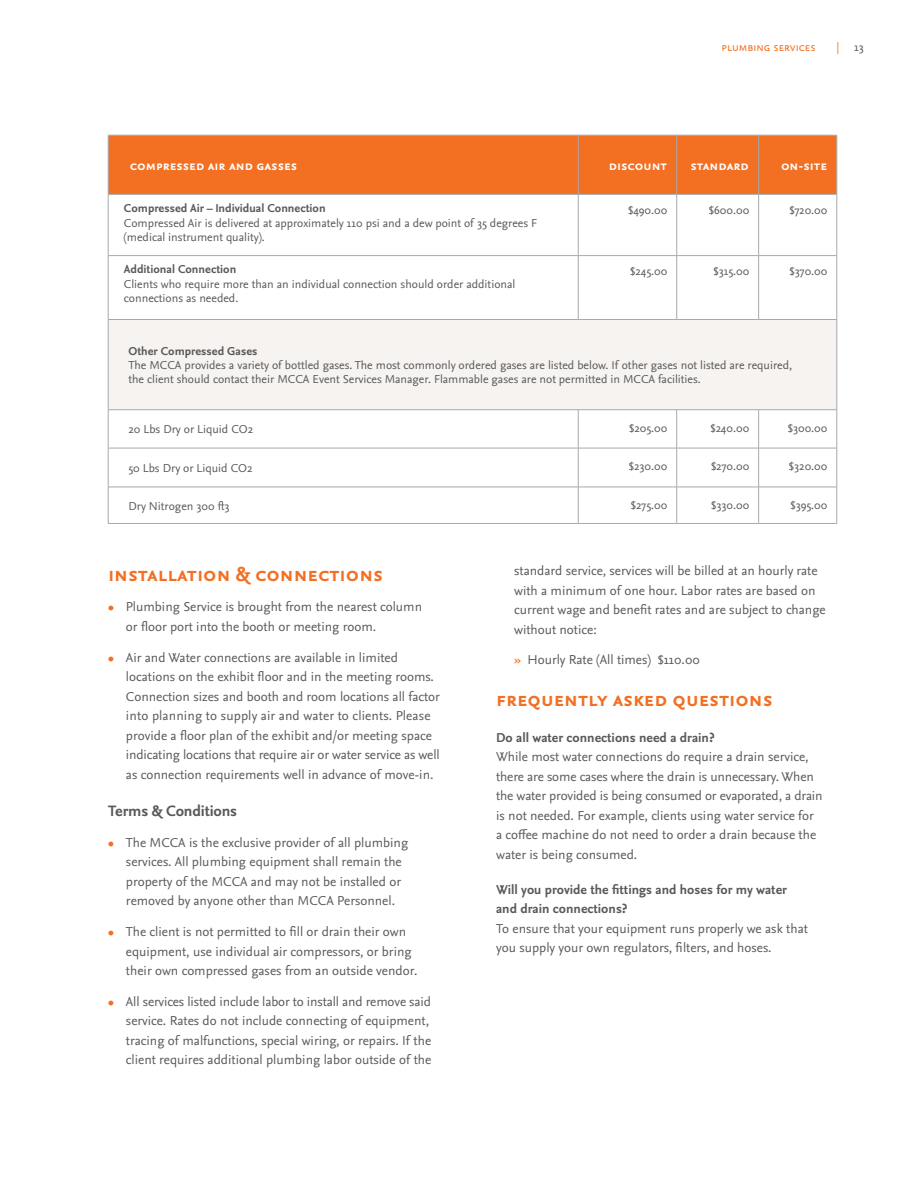
<style>
.page{position:relative;width:918px;height:1188px;background:#fff}
.page>*{position:absolute;margin:0;border:0;box-sizing:border-box;transform-origin:0 0}
.t1{font:700 21px "Nexus Sans Pro";color:#f36f21}
.t2{font:700 15.75px "Nexus Sans Pro";color:#58595b}
.t3{font:13.5px/19.5px "Nexus Sans Pro";color:#58595b}
.t4{font:700 13.5px/19.5px "Nexus Sans Pro";color:#58595b}
.t5{font:700 13.5px "Nexus Sans Pro";color:#fff}
.t6{font:12px/14.4px "Nexus Sans Pro";color:#58595b}
.t7{font:700 12px "Nexus Sans Pro";color:#58595b}
.t8{font:12px "Nexus Sans Pro";color:#f36f21}
.s1{color:#f36f21}
.s2{font-weight:700;color:#f36f21}
</style>
<div class="page">
<div style="left:109px;top:136px;width:728px;height:58px;background:#f36f21"></div>
<svg style="left:579px;top:195px;width:258px;height:328px"></svg>
<div style="left:108px;top:320px;width:729px;height:90px;background:#f6f3f0"></div>
<hr style="left:578px;top:135px;width:1px;height:59px;background:#a7a9ac">
<hr style="left:676px;top:135px;width:1px;height:59px;background:#a7a9ac">
<hr style="left:676px;top:195px;width:1px;height:60px;background:#a7a9ac">
<hr style="left:108px;top:255px;width:470px;height:1px;background:#a7a9ac">
<hr style="left:578px;top:255px;width:99px;height:1px;background:#a7a9ac">
<hr style="left:677px;top:255px;width:82px;height:1px;background:#a7a9ac">
<hr style="left:676px;top:256px;width:1px;height:63px;background:#a7a9ac">
<hr style="left:759px;top:255px;width:78px;height:1px;background:#a7a9ac">
<hr style="left:676px;top:410px;width:1px;height:38px;background:#a7a9ac">
<hr style="left:108px;top:448px;width:470px;height:1px;background:#a7a9ac">
<hr style="left:578px;top:448px;width:99px;height:1px;background:#a7a9ac">
<hr style="left:677px;top:448px;width:82px;height:1px;background:#a7a9ac">
<hr style="left:676px;top:448px;width:1px;height:39px;background:#a7a9ac">
<hr style="left:759px;top:448px;width:78px;height:1px;background:#a7a9ac">
<hr style="left:108px;top:487px;width:470px;height:1px;background:#a7a9ac">
<hr style="left:578px;top:487px;width:99px;height:1px;background:#a7a9ac">
<hr style="left:677px;top:487px;width:82px;height:1px;background:#a7a9ac">
<hr style="left:676px;top:487px;width:1px;height:36px;background:#a7a9ac">
<hr style="left:759px;top:487px;width:78px;height:1px;background:#a7a9ac">
<hr style="left:108px;top:135px;width:470px;height:1px;background:#a7a9ac">
<hr style="left:108px;top:135px;width:1px;height:59px;background:#a7a9ac">
<hr style="left:578px;top:135px;width:99px;height:1px;background:#a7a9ac">
<hr style="left:677px;top:135px;width:82px;height:1px;background:#a7a9ac">
<hr style="left:759px;top:135px;width:78px;height:1px;background:#a7a9ac">
<hr style="left:758px;top:135px;width:1px;height:59px;background:#a7a9ac">
<hr style="left:837px;top:135px;width:1px;height:59px;background:#a7a9ac">
<hr style="left:578px;top:195px;width:1px;height:60px;background:#a7a9ac">
<hr style="left:578px;top:256px;width:1px;height:63px;background:#a7a9ac">
<hr style="left:578px;top:410px;width:1px;height:38px;background:#a7a9ac">
<hr style="left:578px;top:448px;width:1px;height:39px;background:#a7a9ac">
<hr style="left:578px;top:487px;width:1px;height:36px;background:#a7a9ac">
<hr style="left:108px;top:194px;width:470px;height:1px;background:#a7a9ac">
<hr style="left:108px;top:195px;width:1px;height:60px;background:#a7a9ac">
<hr style="left:758px;top:195px;width:1px;height:60px;background:#a7a9ac">
<hr style="left:837px;top:195px;width:1px;height:60px;background:#a7a9ac">
<hr style="left:108px;top:256px;width:1px;height:63px;background:#a7a9ac">
<hr style="left:758px;top:256px;width:1px;height:63px;background:#a7a9ac">
<hr style="left:837px;top:256px;width:1px;height:63px;background:#a7a9ac">
<hr style="left:108px;top:410px;width:1px;height:38px;background:#a7a9ac">
<hr style="left:758px;top:410px;width:1px;height:38px;background:#a7a9ac">
<hr style="left:837px;top:410px;width:1px;height:38px;background:#a7a9ac">
<hr style="left:108px;top:448px;width:1px;height:39px;background:#a7a9ac">
<hr style="left:758px;top:448px;width:1px;height:39px;background:#a7a9ac">
<hr style="left:837px;top:448px;width:1px;height:39px;background:#a7a9ac">
<hr style="left:108px;top:487px;width:1px;height:36px;background:#a7a9ac">
<hr style="left:758px;top:487px;width:1px;height:36px;background:#a7a9ac">
<hr style="left:837px;top:487px;width:1px;height:36px;background:#a7a9ac">
<hr style="left:108px;top:523px;width:470px;height:1px;background:#a7a9ac">
<hr style="left:578px;top:523px;width:99px;height:1px;background:#a7a9ac">
<hr style="left:677px;top:523px;width:82px;height:1px;background:#a7a9ac">
<hr style="left:759px;top:523px;width:78px;height:1px;background:#a7a9ac">
<hr style="left:578px;top:194px;width:99px;height:1px;background:#a7a9ac">
<hr style="left:677px;top:194px;width:82px;height:1px;background:#a7a9ac">
<hr style="left:759px;top:194px;width:78px;height:1px;background:#a7a9ac">
<hr style="left:108px;top:319px;width:470px;height:1px;background:#a7a9ac">
<hr style="left:108px;top:320px;width:1px;height:90px;background:#a7a9ac">
<hr style="left:578px;top:319px;width:99px;height:1px;background:#a7a9ac">
<hr style="left:677px;top:319px;width:82px;height:1px;background:#a7a9ac">
<hr style="left:759px;top:319px;width:78px;height:1px;background:#a7a9ac">
<hr style="left:837px;top:320px;width:1px;height:90px;background:#a7a9ac">
<hr style="left:108px;top:409px;width:470px;height:1px;background:#a7a9ac">
<hr style="left:578px;top:409px;width:99px;height:1px;background:#a7a9ac">
<hr style="left:677px;top:409px;width:82px;height:1px;background:#a7a9ac">
<hr style="left:759px;top:409px;width:78px;height:1px;background:#a7a9ac">
<p class="t8" style="left:722px;top:38px;width:95px">plumbing services</p>
<p class="t6" style="left:837px;top:39px;width:29px"><span class="s1">|</span> 13</p>
<p class="t5" style="left:130px;top:155px;width:169px">compressed air and gasses</p>
<p class="t5" style="left:609px;top:155px;width:60px">discount</p>
<p class="t5" style="left:690px;top:155px;width:60px">standard</p>
<p class="t5" style="left:781px;top:155px;width:48px">on-site</p>
<p class="t7" style="left:124px;top:199px;width:203px">Compressed Air – Individual Connection</p>
<p class="t6" style="left:124px;top:215px;width:415px">Compressed Air is delivered at approximately 110 psi and a dew point of 35 degrees F (medical instrument quality).</p>
<p class="t6" style="left:628px;top:202px;width:41px">$490.00</p>
<p class="t6" style="left:709px;top:202px;width:42px">$600.00</p>
<p class="t6" style="left:789px;top:202px;width:40px">$720.00</p>
<p class="t7" style="left:124px;top:260px;width:114px">Additional Connection</p>
<p class="t6" style="left:124px;top:276px;width:393px">Clients who require more than an individual connection should order additional connections as needed.</p>
<p class="t6" style="left:630px;top:263px;width:39px">$245.00</p>
<p class="t6" style="left:713px;top:263px;width:37px">$315.00</p>
<p class="t6" style="left:790px;top:263px;width:39px">$370.00</p>
<p class="t7" style="left:128px;top:342px;width:131px">Other Compressed Gases</p>
<p class="t6" style="left:128px;top:357px;width:665px">The MCCA provides a variety of bottled gases. The most commonly ordered gases are listed below. If other gases not listed are required, the client should contact their MCCA Event Services Manager. Flammable gases are not permitted in MCCA facilities.</p>
<p class="t6" style="left:128px;top:421px;width:126px">20 Lbs Dry or Liquid CO2</p>
<p class="t6" style="left:629px;top:420px;width:40px">$205.00</p>
<p class="t6" style="left:710px;top:420px;width:41px">$240.00</p>
<p class="t6" style="left:788px;top:420px;width:41px">$300.00</p>
<p class="t6" style="left:128px;top:460px;width:126px">50 Lbs Dry or Liquid CO2</p>
<p class="t6" style="left:629px;top:459px;width:40px">$230.00</p>
<p class="t6" style="left:711px;top:459px;width:40px">$270.00</p>
<p class="t6" style="left:789px;top:459px;width:40px">$320.00</p>
<p class="t6" style="left:128px;top:498px;width:103px">Dry Nitrogen 300 ft3</p>
<p class="t6" style="left:631px;top:497px;width:38px">$275.00</p>
<p class="t6" style="left:711px;top:497px;width:40px">$330.00</p>
<p class="t6" style="left:791px;top:497px;width:39px">$395.00</p>
<h1 class="t1" style="left:108px;top:558px;width:277px">installation &amp; connections</h1>
<p class="t3" style="left:126px;top:596px;width:298px;text-indent:-18px"><span class="s2">•</span> Plumbing Service is brought from the nearest column or floor port into the booth or meeting room.</p>
<p class="t3" style="left:126px;top:647px;width:315px;text-indent:-18px"><span class="s2">•</span> Air and Water connections are available in limited locations on the exhibit floor and in the meeting rooms.<br>Connection sizes and booth and room locations all factor into planning to supply air and water to clients. Please provide a floor plan of the exhibit and/or meeting space indicating locations that require air or water service as well as connection requirements well in advance of move-in.</p>
<p class="t2" style="left:108px;top:799px;width:131px">Terms &amp; Conditions</p>
<p class="t3" style="left:126px;top:832px;width:284px;text-indent:-18px"><span class="s2">•</span> The MCCA is the exclusive provider of all plumbing services. All plumbing equipment shall remain the property of the MCCA and may not be installed or removed by anyone other than MCCA Personnel.</p>
<p class="t3" style="left:126px;top:921px;width:293px;text-indent:-18px"><span class="s2">•</span> The client is not permitted to fill or drain their own equipment, use individual air compressors, or bring their own compressed gases from an outside vendor.</p>
<p class="t3" style="left:126px;top:991px;width:307px;text-indent:-18px"><span class="s2">•</span> All services listed include labor to install and remove said service. Rates do not include connecting of equipment, tracing of malfunctions, special wiring, or repairs. If the client requires additional plumbing labor outside of the</p>
<p class="t3" style="left:514px;top:560px;width:313px">standard service, services will be billed at an hourly rate with a minimum of one hour. Labor rates are based on current wage and benefit rates and are subject to change without notice:</p>
<p class="t3" style="left:514px;top:649px;width:187px"><span class="s1">»</span> Hourly Rate (All times) $110.00</p>
<h1 class="t1" style="left:496px;top:684px;width:278px">frequently asked questions</h1>
<p class="t4" style="left:496px;top:727px;width:220px">Do all water connections need a drain?</p>
<p class="t3" style="left:496px;top:746px;width:328px">While most water connections do require a drain service, there are some cases where the drain is unnecessary. When the water provided is being consumed or evaporated, a drain is not needed. For example, clients using water service for a coffee machine do not need to order a drain because the water is being consumed.</p>
<p class="t4" style="left:496px;top:879px;width:292px">Will you provide the fittings and hoses for my water and drain connections?</p>
<p class="t3" style="left:496px;top:918px;width:313px">To ensure that your equipment runs properly we ask that you supply your own regulators, filters, and hoses.</p>
</div>
